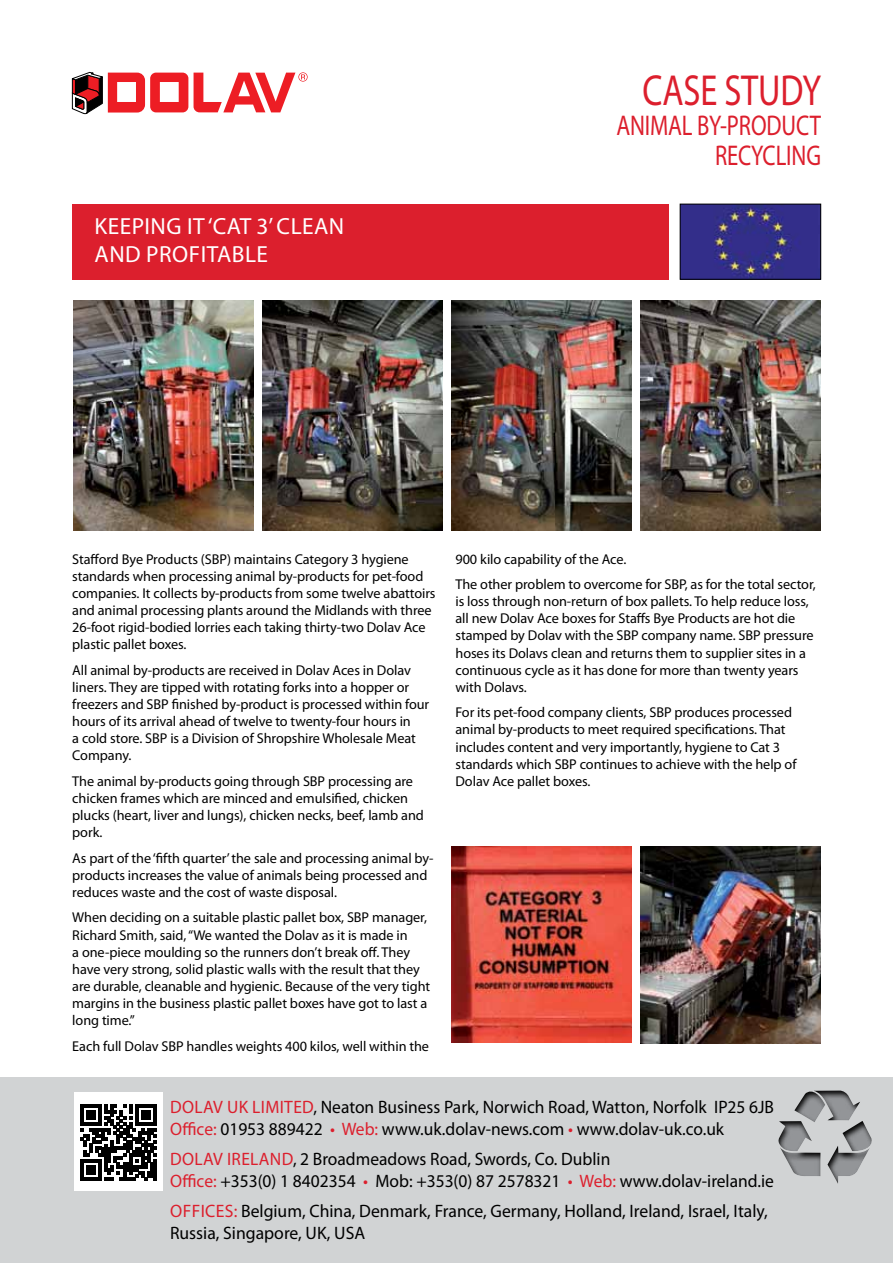
<style>
.page{position:relative;width:893px;height:1263px;background:#fff}
.page>*{position:absolute;margin:0;border:0;box-sizing:border-box;transform-origin:0 0}
.t1{font:43.65px "Myriad Pro";letter-spacing:-.005em;color:#dc1f2d;scale:.79 1}
.t2{font:28.65px/30px "Myriad Pro";letter-spacing:-.005em;color:#dc1f2d;text-align:right;scale:.79 1}
.t3{font:23.4px "Myriad Pro";color:#fff}
.t4{font:18px/21.6px "Myriad Pro";color:#000}
.t5{font:18px "Myriad Pro";letter-spacing:.02em;color:#dc1f2d}
.t6{font:14.25px/17.1px "Myriad Pro";letter-spacing:-.005em;color:#000}
.s1{color:#dc1f2d}
</style>
<div class="page">
<div style="left:72px;top:204px;width:597px;height:75px;background:#dc1f2d"></div>
<img style="left:682px;top:206px;width:137px;height:71px">
<div style="left:680px;top:204px;width:141px;height:75px;border:1px solid #000"></div>
<img style="left:451px;top:300px;width:180px;height:230px">
<img style="left:262px;top:300px;width:180px;height:230px">
<img style="left:73px;top:300px;width:180px;height:230px">
<img style="left:641px;top:300px;width:180px;height:230px">
<img style="left:451px;top:846px;width:180px;height:197px">
<img style="left:641px;top:846px;width:180px;height:197px">
<div style="left:0;top:1077px;width:893px;height:186px;background:#d1d3d4"></div>
<div style="left:75px;top:1092px;width:88px;height:99px;background:#fff"></div>
<svg style="left:80px;top:1104px;width:77px;height:76px"></svg>
<hr style="left:154px;top:1159px;width:3px;height:21px;background:#000">
<svg style="left:72px;top:72px;width:116px;height:42px"></svg>
<svg style="left:194px;top:72px;width:114px;height:40px"></svg>
<svg style="left:778px;top:1090px;width:94px;height:94px"></svg>
<h3 class="t3" style="left:95px;top:212px;width:13px">Keeping</h3>
<h3 class="t3" style="left:187px;top:212px;width:104px">it ‘Cat 3’ clean</h3>
<h3 class="t3" style="left:95px;top:240px;width:16px">and</h3>
<h3 class="t3" style="left:146px;top:240px;width:13px">profitable</h3>
<h1 class="t1" style="left:642px;top:63px;width:228px">CASE STUDY</h1>
<h2 class="t2" style="left:616px;top:110px;width:261px">ANIMAL BY-PRODUCT<br>RECYCLING</h2>
<p class="t6" style="left:72px;top:550px;width:365px">Stafford Bye Products (SBP) maintains Category 3 hygiene standards when processing animal by-products for pet-food companies. It collects by-products from some twelve abattoirs and animal processing plants around the Midlands with three 26-foot rigid-bodied lorries each taking thirty-two Dolav Ace plastic pallet boxes.</p>
<p class="t6" style="left:72px;top:661px;width:358px">All animal by-products are received in Dolav Aces in Dolav liners. They are tipped with rotating forks into a hopper or freezers and SBP finished by-product is processed within four hours of its arrival ahead of twelve to twenty-four hours in<br>a cold store. SBP is a Division of Shropshire Wholesale Meat Company.</p>
<p class="t6" style="left:72px;top:772px;width:353px">The animal by-products going through SBP processing are chicken frames which are minced and emulsified, chicken plucks (heart, liver and lungs), chicken necks, beef, lamb and pork.</p>
<p class="t6" style="left:72px;top:849px;width:363px">As part of the ‘fifth quarter’ the sale and processing animal by&shy;products increases the value of animals being processed and reduces waste and the cost of waste disposal.</p>
<p class="t6" style="left:72px;top:909px;width:359px">When deciding on a suitable plastic pallet box, SBP manager, Richard Smith, said, “We wanted the Dolav as it is made in<br>a one-piece moulding so the runners don’t break off. They have very strong, solid plastic walls with the result that they are durable, cleanable and hygienic. Because of the very tight margins in the business plastic pallet boxes have got to last a long time.”</p>
<p class="t6" style="left:72px;top:1037px;width:358px">Each full Dolav SBP handles weights 400 kilos, well within the</p>
<p class="t6" style="left:455px;top:546px;width:362px;line-height:25.7px">900 kilo capability of the Ace.<br>The other problem to overcome for SBP, as for the total sector,</p>
<p class="t6" style="left:455px;top:593px;width:360px">is loss through non-return of box pallets. To help reduce loss, all new Dolav Ace boxes for Staffs Bye Products are hot die stamped by Dolav with the SBP company name. SBP pressure hoses its Dolavs clean and returns them to supplier sites in a continuous cycle as it has done for more than twenty years with Dolavs.</p>
<p class="t6" style="left:455px;top:704px;width:343px">For its pet-food company clients, SBP produces processed animal by-products to meet required specifications. That includes content and very importantly, hygiene to Cat 3 standards which SBP continues to achieve with the help of Dolav Ace pallet boxes.</p>
<p class="t4" style="left:170px;top:1096px;width:605px;text-indent:143px">, Neaton Business Park, Norwich Road, Watton, Norfolk IP25 6JB<br><span class="s1">Office:</span> 01953 889422 <span class="s1">• Web:</span> www.uk.dolav-news.com <span class="s1">•</span> www.dolav-uk.co.uk</p>
<p class="t5" style="left:170px;top:1148px;width:73px">Dolav Ireland</p>
<p class="t5" style="left:170px;top:1096px;width:101px">Dolav UK Limited</p>
<p class="t4" style="left:170px;top:1148px;width:605px;text-indent:123px">, 2 Broadmeadows Road, Swords, Co. Dublin<br><span class="s1">Office:</span> +353(0) 1 8402354 <span class="s1">•</span> Mob: +353(0) 87 2578321 <span class="s1">• Web:</span> www.dolav-ireland.ie</p>
<p class="t5" style="left:170px;top:1200px;width:22px">Offices</p>
<p class="t4" style="left:170px;top:1200px;width:599px;text-indent:64px"><span class="s1">:</span> Belgium, China, Denmark, France, Germany, Holland, Ireland, Israel, Italy,<br>Russia, Singapore, UK, USA</p>
</div>
